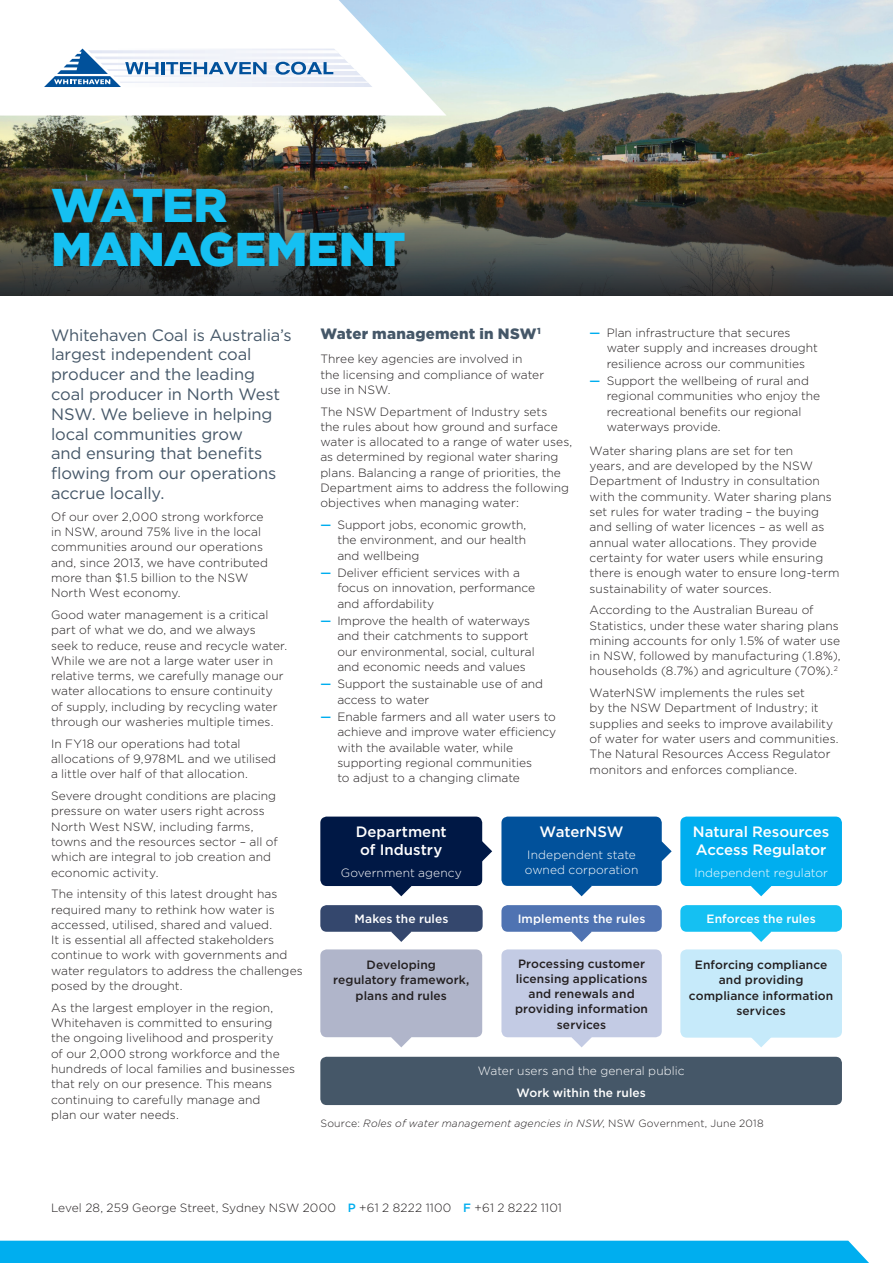
<style>
.page{position:relative;width:893px;height:1263px;background:#fff}
.page>*{position:absolute;margin:0;border:0;box-sizing:border-box;transform-origin:0 0}
.t1{font:900 47.4px/43.7px "Gotham";letter-spacing:-.02em;color:#15c0f2}
.t2{font:16.5px/19.8px "Gotham";letter-spacing:-.01em;color:#455768}
.t3{font:500 15px/18px "Gotham";color:#fff}
.t4{font:900 15px "Gotham";letter-spacing:.015em;color:#455768}
.t5{font:300 12px/15.3px "Gotham";color:#231f20}
.t6{font:500 12px/15.3px "Gotham";letter-spacing:.005em;color:#231f20;text-align:center}
.t7{font:300 12px/15.3px "Gotham";letter-spacing:.01em;color:#fff}
.t8{font:500 12px "Gotham";letter-spacing:.005em;color:#fff}
.t9{font:italic 300 10.5px "Gotham";letter-spacing:.015em;color:#231f20}
.s1{font-weight:500;color:#00aeef}
.s2{font-style:normal}
</style>
<div class="page">
<img style="left:0;top:0;width:893px;height:296px">
<svg style="left:0;top:0;width:447px;height:116px"></svg>
<div style="left:0;top:1241px;width:869px;height:22px;background:#00aeef"></div>
<svg style="left:391px;top:886px;width:20px;height:10px"></svg>
<svg style="left:482px;top:841px;width:10px;height:20px"></svg>
<div style="left:320px;top:816px;width:162px;height:70px;background:#001845;border-radius:6px"></div>
<svg style="left:391px;top:932px;width:20px;height:10px"></svg>
<div style="left:320px;top:905px;width:163px;height:27px;background:#34476d;border-radius:6px"></div>
<svg style="left:391px;top:1037px;width:20px;height:10px"></svg>
<div style="left:320px;top:949px;width:162px;height:88px;background:#b0b5ca;border-radius:6px"></div>
<div style="left:320px;top:1057px;width:522px;height:48px;background:#455768;border-radius:6px"></div>
<svg style="left:571px;top:886px;width:21px;height:10px"></svg>
<svg style="left:662px;top:841px;width:10px;height:20px"></svg>
<div style="left:501px;top:816px;width:161px;height:70px;background:#01519b;border-radius:6px"></div>
<svg style="left:572px;top:932px;width:20px;height:10px"></svg>
<div style="left:501px;top:905px;width:161px;height:27px;background:#4f73b2;border-radius:6px"></div>
<svg style="left:571px;top:1037px;width:21px;height:10px"></svg>
<div style="left:501px;top:949px;width:161px;height:88px;background:#c3cbe4;border-radius:6px"></div>
<svg style="left:751px;top:886px;width:20px;height:10px"></svg>
<div style="left:680px;top:816px;width:162px;height:70px;background:#00aeef;border-radius:6px"></div>
<svg style="left:751px;top:932px;width:20px;height:10px"></svg>
<div style="left:680px;top:905px;width:162px;height:27px;background:#15c0f2;border-radius:6px"></div>
<svg style="left:752px;top:1038px;width:18px;height:9px"></svg>
<div style="left:680px;top:949px;width:162px;height:89px;background:#c6eafa;border-radius:6px"></div>
<svg style="left:44px;top:49px;width:328px;height:38px"></svg>
<h1 class="t1" style="left:51px;top:183px;width:356px">WATER<br>MANAGEMENT</h1>
<h2 class="t2" style="left:51px;top:325px;width:242px">Whitehaven Coal is Australia’s largest independent coal producer and the leading coal producer in North West<br>NSW. We believe in helping local communities grow<br>and ensuring that benefits flowing from our operations accrue locally.</h2>
<p class="t5" style="left:51px;top:508px;width:218px">Of our over 2,000 strong workforce in NSW, around 75% live in the local communities around our operations and, since 2013, we have contributed more than $1.5 billion to the NSW<br>North West economy.</p>
<p class="t5" style="left:51px;top:607px;width:238px">Good water management is a critical part of what we do, and we always<br>seek to reduce, reuse and recycle water.<br>While we are not a large water user in relative terms, we carefully manage our water allocations to ensure continuity of supply, including by recycling water through our washeries multiple times.</p>
<p class="t5" style="left:51px;top:735px;width:227px">In FY18 our operations had total allocations of 9,978ML and we utilised a little over half of that allocation.</p>
<p class="t5" style="left:51px;top:788px;width:228px">Severe drought conditions are placing pressure on water users right across North West NSW, including farms, towns and the resources sector – all of which are integral to job creation and economic activity.</p>
<p class="t5" style="left:51px;top:886px;width:253px">The intensity of this latest drought has required many to rethink how water is accessed, utilised, shared and valued.<br>It is essential all affected stakeholders continue to work with governments and water regulators to address the challenges posed by the drought.</p>
<p class="t5" style="left:51px;top:999px;width:246px">As the largest employer in the region, Whitehaven is committed to ensuring<br>the ongoing livelihood and prosperity<br>of our 2,000 strong workforce and the hundreds of local families and businesses that rely on our presence. This means continuing to carefully manage and<br>plan our water needs.</p>
<p class="t4" style="left:320px;top:324px;width:222px">Water management in NSW<sup>1</sup></p>
<p class="t5" style="left:320px;top:351px;width:225px">Three key agencies are involved in the licensing and compliance of water use in NSW.</p>
<p class="t5" style="left:320px;top:403px;width:254px">The NSW Department of Industry sets<br>the rules about how ground and surface water is allocated to a range of water uses, as determined by regional water sharing plans. Balancing a range of priorities, the Department aims to address the following objectives when managing water:</p>
<p class="t5" style="left:337px;top:517px;width:190px;text-align:justify;text-indent:-17px"><span class="s1">—</span> Support jobs, economic growth, the environment, and our health and wellbeing</p>
<p class="t5" style="left:337px;top:565px;width:199px;text-indent:-17px"><span class="s1">—</span> Deliver efficient services with a focus on innovation, performance and affordability</p>
<p class="t5" style="left:337px;top:613px;width:199px;text-indent:-17px"><span class="s1">—</span> Improve the health of waterways and their catchments to support our environmental, social, cultural and economic needs and values</p>
<p class="t5" style="left:337px;top:676px;width:207px;text-indent:-17px"><span class="s1">—</span> Support the sustainable use of and access to water</p>
<p class="t5" style="left:337px;top:709px;width:220px;text-indent:-17px"><span class="s1">—</span> Enable farmers and all water users to achieve and improve water efficiency with the available water, while supporting regional communities<br>to adjust to a changing climate</p>
<p class="t5" style="left:607px;top:325px;width:213px;text-indent:-17px"><span class="s1">—</span> Plan infrastructure that secures water supply and increases drought resilience across our communities</p>
<p class="t5" style="left:607px;top:373px;width:215px;text-indent:-17px"><span class="s1">—</span> Support the wellbeing of rural and regional communities who enjoy the recreational benefits our regional waterways provide.</p>
<p class="t5" style="left:590px;top:443px;width:251px">Water sharing plans are set for ten<br>years, and are developed by the NSW Department of Industry in consultation with the community. Water sharing plans set rules for water trading – the buying and selling of water licences – as well as annual water allocations. They provide certainty for water users while ensuring there is enough water to ensure long-term sustainability of water sources.</p>
<p class="t5" style="left:590px;top:602px;width:252px">According to the Australian Bureau of Statistics, under these water sharing plans mining accounts for only 1.5% of water use in NSW, followed by manufacturing (1.8%), households (8.7%) and agriculture (70%).<sup>2</sup></p>
<p class="t5" style="left:590px;top:685px;width:250px">WaterNSW implements the rules set<br>by the NSW Department of Industry; it supplies and seeks to improve availability of water for water users and communities.<br>The Natural Resources Access Regulator monitors and enforces compliance.</p>
<p class="t3" style="left:356px;top:822px;width:92px">Department of Industry</p>
<p class="t7" style="left:341px;top:864px;width:123px">Government agency</p>
<p class="t8" style="left:355px;top:911px;width:95px">Makes the rules</p>
<p class="t6" style="left:333px;top:957px;width:138px">Developing regulatory framework, plans and rules</p>
<p class="t3" style="left:540px;top:822px;width:86px">WaterNSW</p>
<p class="t7" style="left:525px;top:846px;width:115px">Independent state owned corporation</p>
<p class="t8" style="left:518px;top:911px;width:129px">Implements the rules</p>
<p class="t6" style="left:515px;top:955px;width:134px">Processing customer licensing applications and renewals and providing information services</p>
<p class="t3" style="left:693px;top:822px;width:138px">Natural Resources<br>Access Regulator</p>
<p class="t7" style="left:694px;top:864px;width:135px">Independent regulator</p>
<p class="t8" style="left:706px;top:911px;width:111px">Enforces the rules</p>
<p class="t6" style="left:689px;top:957px;width:146px">Enforcing compliance and providing compliance information services</p>
<p class="t7" style="left:478px;top:1063px;width:208px">Water users and the general public</p>
<p class="t8" style="left:516px;top:1084px;width:131px">Work within the rules</p>
<p class="t9" style="left:320px;top:1116px;width:445px"><span class="s2">Source:</span> Roles of water management agencies in NSW<span class="s2">, NSW Government, June 2018</span></p>
<p class="t5" style="left:51px;top:1199px;width:512px">Level 28, 259 George Street, Sydney NSW 2000 <span class="s1">P</span> +61 2 8222 1100 <span class="s1">F</span> +61 2 8222 1101</p>
</div>
